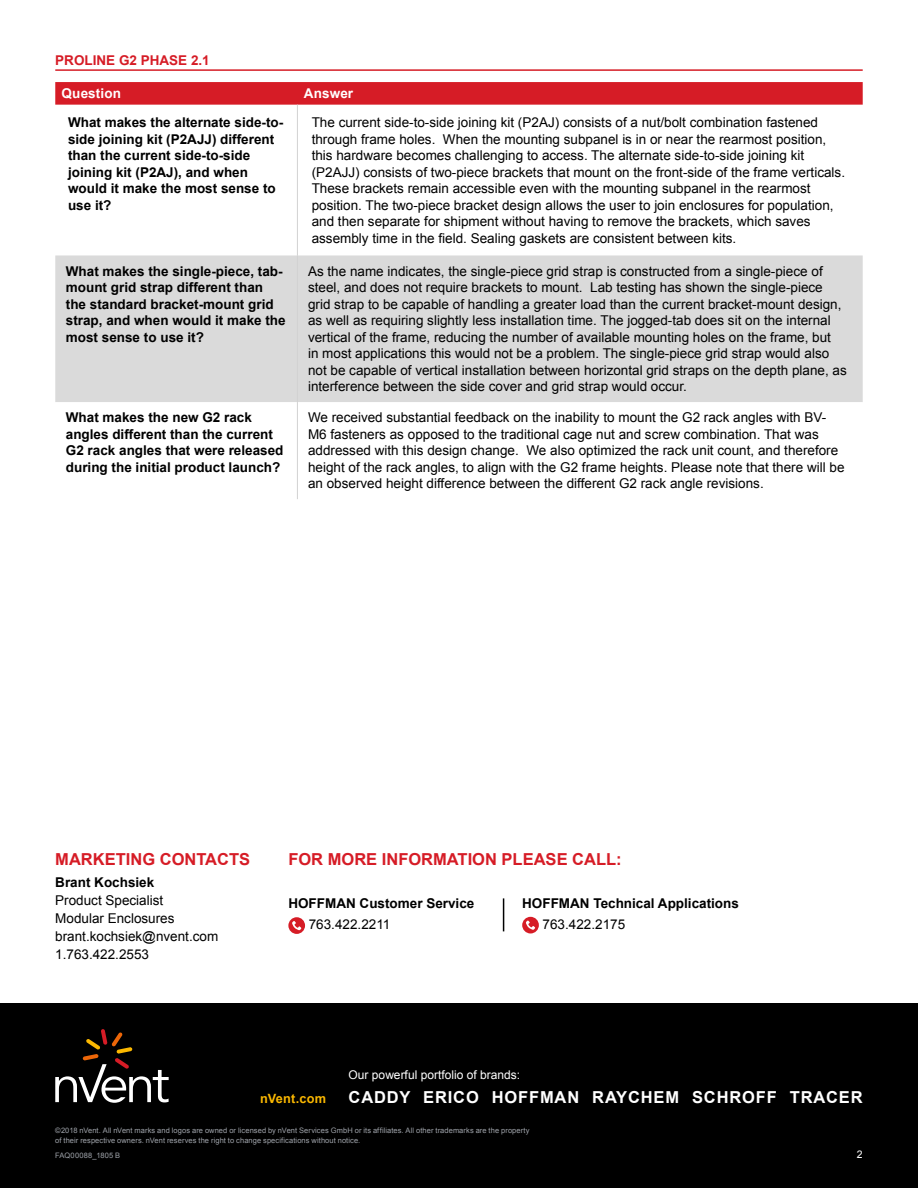
<style>
.page{position:relative;width:918px;height:1188px;background:#fff}
.page>*{position:absolute;margin:0;border:0;box-sizing:border-box;transform-origin:0 0}
.t1{font:700 16.5px "Arial";color:#d61c26}
.t2{font:700 16.5px "Arial";letter-spacing:.05em;color:#fff}
.t3{font:13.5px/16.5px "Arial";color:#000}
.t4{font:700 13.5px/16.5px "Arial";color:#000}
.t5{font:700 13.5px "Arial";color:#d61c26}
.t6{font:700 13.5px "Arial";letter-spacing:.01em;color:#fff}
.t7{font:700 12.75px "Arial";letter-spacing:.015em;color:#fbb800}
.t8{font:12px "Arial";color:#fff}
.t9{font:10.5px "Arial";color:#fff}
.t10{font:7.5px/10.5px "Arial";letter-spacing:.01em;color:#9ea2a9}
</style>
<div class="page">
<svg style="left:55px;top:82px;width:808px;height:23px;background:#d6202a"></svg>
<div style="left:55px;top:255px;width:808px;height:147px;background:#dadada"></div>
<hr style="left:297px;top:105px;width:1px;height:150px;background:#d2d2d2">
<hr style="left:297px;top:255px;width:1px;height:147px;background:#d2d2d2">
<hr style="left:297px;top:402px;width:1px;height:97px;background:#d2d2d2">
<hr style="left:55px;top:69px;width:808px;height:2px;background:#d61c26">
<div style="left:0;top:1004px;width:918px;height:184px;background:#000"></div>
<svg style="left:55px;top:1029px;width:114px;height:74px"></svg>
<svg style="left:288px;top:917px;width:17px;height:17px"></svg>
<svg style="left:292px;top:921px;width:9px;height:9px"></svg>
<div style="left:522px;top:917px;width:17px;height:16px;background:#d61c26;border-radius:50%"></div>
<svg style="left:526px;top:921px;width:9px;height:9px"></svg>
<hr style="left:503px;top:898px;width:1px;height:33px;background:#000">
<p class="t5" style="left:55px;top:51px;width:156px">PROLINE G2 PHASE 2.1</p>
<p class="t6" style="left:62px;top:85px;width:61px">Question</p>
<p class="t6" style="left:304px;top:85px;width:51px">Answer</p>
<p class="t4" style="left:68px;top:115px;width:217px">What makes the alternate side-to&shy;side joining kit (P2AJJ) different than the current side-to-side joining kit (P2AJ), and when would it make the most sense to use it?</p>
<p class="t3" style="left:312px;top:114px;width:535px">The current side-to-side joining kit (P2AJ) consists of a nut/bolt combination fastened through frame holes. When the mounting subpanel is in or near the rearmost position, this hardware becomes challenging to access. The alternate side-to-side joining kit (P2AJJ) consists of two-piece brackets that mount on the front-side of the frame verticals.<br>These brackets remain accessible even with the mounting subpanel in the rearmost position. The two-piece bracket design allows the user to join enclosures for population, and then separate for shipment without having to remove the brackets, which saves assembly time in the field. Sealing gaskets are consistent between kits.</p>
<p class="t4" style="left:66px;top:263px;width:221px">What makes the single-piece, tab&shy;mount grid strap different than the standard bracket-mount grid strap, and when would it make the most sense to use it?</p>
<p class="t3" style="left:308px;top:263px;width:540px">As the name indicates, the single-piece grid strap is constructed from a single-piece of steel, and does not require brackets to mount. Lab testing has shown the single-piece grid strap to be capable of handling a greater load than the current bracket-mount design, as well as requiring slightly less installation time. The jogged-tab does sit on the internal vertical of the frame, reducing the number of available mounting holes on the frame, but<br>in most applications this would not be a problem. The single-piece grid strap would also not be capable of vertical installation between horizontal grid straps on the depth plane, as interference between the side cover and grid strap would occur.</p>
<p class="t4" style="left:66px;top:410px;width:219px">What makes the new G2 rack angles different than the current<br>G2 rack angles that were released during the initial product launch?</p>
<p class="t3" style="left:308px;top:410px;width:538px">We received substantial feedback on the inability to mount the G2 rack angles with BV-M6 fasteners as opposed to the traditional cage nut and screw combination. That was addressed with this design change. We also optimized the rack unit count, and therefore height of the rack angles, to align with the G2 frame heights. Please note that there will be an observed height difference between the different G2 rack angle revisions.</p>
<p class="t1" style="left:55px;top:848px;width:196px">MARKETING CONTACTS</p>
<p class="t4" style="left:55px;top:874px;width:101px">Brant Kochsiek</p>
<p class="t3" style="left:55px;top:891px;width:165px;line-height:18px">Product Specialist<br>Modular Enclosures brant.kochsiek@nvent.com<br>1.763.422.2553</p>
<p class="t4" style="left:288px;top:896px;width:188px">HOFFMAN Customer Service</p>
<p class="t1" style="left:288px;top:848px;width:335px">FOR MORE INFORMATION PLEASE CALL:</p>
<p class="t4" style="left:522px;top:896px;width:218px">HOFFMAN Technical Applications</p>
<p class="t3" style="left:543px;top:916px;width:84px">763.422.2175</p>
<p class="t3" style="left:309px;top:916px;width:83px">763.422.2211</p>
<p class="t8" style="left:349px;top:1067px;width:173px">Our powerful portfolio of brands:</p>
<p class="t7" style="left:260px;top:1090px;width:67px">nVent.com</p>
<p class="t2" style="left:349px;top:1086px;width:516px">CADDY ERICO HOFFMAN RAYCHEM SCHROFF TRACER</p>
<p class="t10" style="left:55px;top:1125px;width:476px">©2018 nVent. All nVent marks and logos are owned or licensed by nVent Services GmbH or its affiliates. All other trademarks are the property of their respective owners. nVent reserves the right to change specifications without notice.</p>
<p class="t10" style="left:55px;top:1150px;width:67px">FAQ00088_1805 B</p>
<p class="t9" style="left:857px;top:1148px;width:7px">2</p>
</div>
